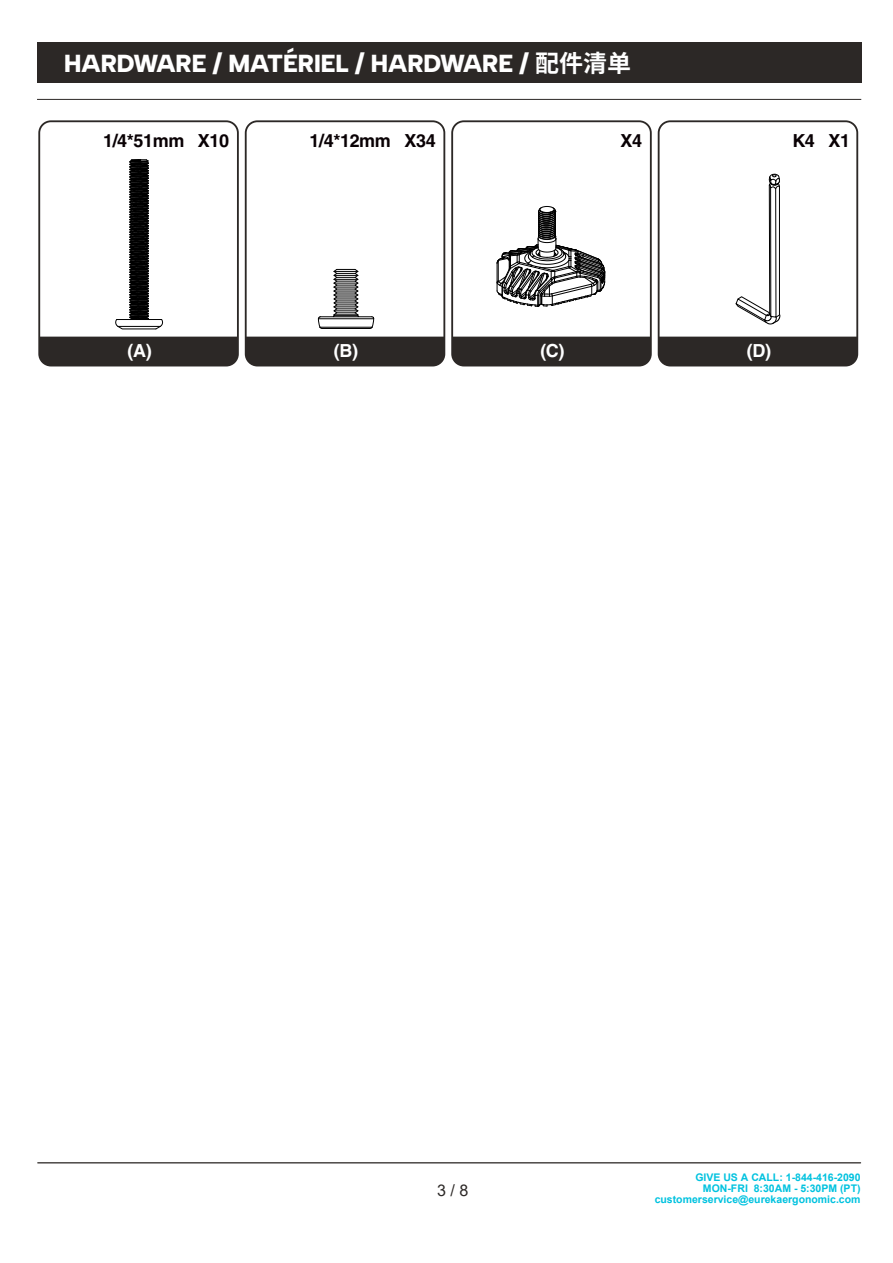
<style>
.page{position:relative;width:893px;height:1263px;background:#fff}
.page>*{position:absolute;margin:0;border:0;box-sizing:border-box;transform-origin:0 0}
.t1{font:900 24px "Albert Sans";color:#fff}
.t2{font:700 18px "Helvetica";letter-spacing:-.02em;color:#090104}
.t3{font:700 18px "Helvetica";color:#fff}
.t4{font:16.05px "Arial";color:#2c2826}
.t5{font:700 10.5px/11.2px "Arial";color:#00c2df;text-align:right}
.s1{font-family:"Source Han Sans CN";font-weight:700}
</style>
<div class="page">
<hr style="left:38px;top:1162px;width:822px;height:1px;background:#2c2826">
<div style="left:41px;top:337px;width:197px;height:29px;background:#2c2826"></div>
<div style="left:38px;top:120px;width:201px;height:246px;border:2px solid #2c2826;border-radius:12px"></div>
<div style="left:246px;top:337px;width:198px;height:29px;background:#2c2826"></div>
<div style="left:245px;top:120px;width:200px;height:246px;border:2px solid #2c2826;border-radius:12px"></div>
<div style="left:454px;top:337px;width:196px;height:29px;background:#2c2826"></div>
<div style="left:451px;top:120px;width:200px;height:246px;border:2px solid #2c2826;border-radius:12px"></div>
<div style="left:660px;top:337px;width:197px;height:29px;background:#2c2826"></div>
<div style="left:657px;top:120px;width:201px;height:246px;border:2px solid #2c2826;border-radius:12px"></div>
<div style="left:37px;top:42px;width:824px;height:41px;background:#2c2826"></div>
<hr style="left:37px;top:99px;width:824px;height:1px;background:#2c2826">
<svg style="left:115px;top:159px;width:48px;height:171px"></svg>
<svg style="left:370px;top:316px;width:4px;height:13px"></svg>
<svg style="left:318px;top:316px;width:4px;height:13px"></svg>
<hr style="left:320px;top:317px;width:51px;height:1px;background:#000">
<hr style="left:321px;top:328px;width:49px;height:1px;background:#000">
<hr style="left:318px;top:319px;width:55px;height:1px;background:#000">
<hr style="left:320px;top:327px;width:52px;height:1px;background:#000">
<svg style="left:333px;top:269px;width:26px;height:48px"></svg>
<svg style="left:496px;top:206px;width:109px;height:101px"></svg>
<svg style="left:735px;top:174px;width:45px;height:150px"></svg>
<h1 class="t1" style="left:64px;top:48px;width:568px">HARDWARE / MATÉRIEL / HARDWARE / <span class="s1">配件清单</span></h1>
<h2 class="t2" style="left:103px;top:129px;width:128px">1/4*51mm X10</h2>
<h2 class="t2" style="left:309px;top:129px;width:128px">1/4*12mm X34</h2>
<h2 class="t2" style="left:620px;top:129px;width:23px">X4</h2>
<h2 class="t2" style="left:792px;top:129px;width:59px">K4 X1</h2>
<h2 class="t3" style="left:127px;top:340px;width:26px">(A)</h2>
<h2 class="t3" style="left:334px;top:340px;width:26px">(B)</h2>
<h2 class="t3" style="left:540px;top:340px;width:26px">(C)</h2>
<h2 class="t3" style="left:746px;top:340px;width:26px">(D)</h2>
<h3 class="t4" style="left:437px;top:1179px;width:33px">3 / 8</h3>
<p class="t5" style="left:654px;top:1171px;width:207px">GIVE US A CALL: 1-844-416-2090<br>MON-FRI 8:30AM - 5:30PM (PT) customerservice@eurekaergonomic.com</p>
</div>
